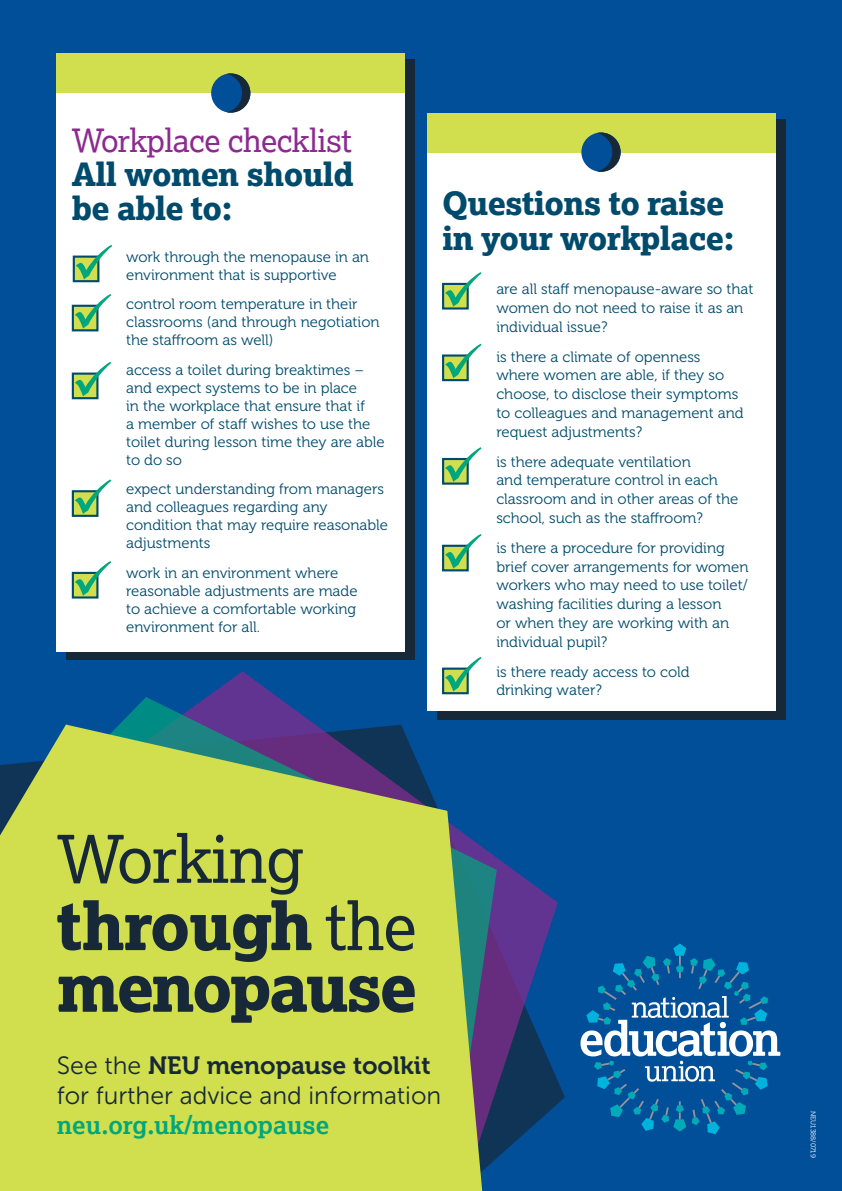
<style>
.page{position:relative;width:842px;height:1191px;background:#014e99}
.page>*{position:absolute;margin:0;border:0;box-sizing:border-box;transform-origin:0 0}
.t1{font:800 31.9px/34.1px "Lexia";letter-spacing:-.02em;color:#004b6c}
.t2{font:31.9px "Lexia";letter-spacing:-.02em;color:#8c2a90}
.t3{font:24.9px/29.9px "Museo Sans 300";color:#172938}
.t4{font:700 24.9px "Lexia";color:#00a77d}
.t5{font:15px/18.7px "Museo 300";color:#004b6c}
.t6{font:7px "Museo 300";color:#fff}
.s1{font-family:"Museo 700"}
</style>
<div class="page">
<div style="left:66px;top:60px;width:348px;height:600px;background:#172938"></div>
<div style="left:57px;top:54px;width:348px;height:597px;background:#fff"></div>
<div style="left:57px;top:53px;width:348px;height:40px;background:#d1de4d"></div>
<svg style="left:207px;top:671px;width:351px;height:487px"></svg>
<svg style="left:120px;top:697px;width:377px;height:494px"></svg>
<svg style="left:0;top:724px;width:482px;height:467px;background:#b2c456"></svg>
<svg style="left:580px;top:943px;width:200px;height:191px"></svg>
<svg style="left:58px;top:975px;width:357px;height:47px;background:#728242"></svg>
<svg style="left:57px;top:900px;width:357px;height:62px;background:#8e9d45"></svg>
<svg style="left:57px;top:833px;width:246px;height:61px;background:#9ead47"></svg>
<div style="left:437px;top:120px;width:348px;height:600px;background:#172938"></div>
<div style="left:427px;top:113px;width:348px;height:597px;background:#fff"></div>
<div style="left:211px;top:73px;width:39px;height:40px;background:#014e99;border-radius:50%"></div>
<svg style="left:227px;top:73px;width:23px;height:40px"></svg>
<svg style="left:73px;top:255px;width:26px;height:27px"></svg>
<svg style="left:76px;top:245px;width:36px;height:34px"></svg>
<svg style="left:72px;top:305px;width:26px;height:26px"></svg>
<svg style="left:75px;top:294px;width:36px;height:34px"></svg>
<svg style="left:72px;top:372px;width:26px;height:27px"></svg>
<svg style="left:75px;top:362px;width:36px;height:34px"></svg>
<svg style="left:72px;top:490px;width:26px;height:27px"></svg>
<svg style="left:75px;top:479px;width:36px;height:35px"></svg>
<svg style="left:72px;top:572px;width:26px;height:26px"></svg>
<svg style="left:75px;top:561px;width:36px;height:35px"></svg>
<svg style="left:442px;top:283px;width:27px;height:26px"></svg>
<svg style="left:445px;top:272px;width:36px;height:35px"></svg>
<svg style="left:442px;top:354px;width:27px;height:27px"></svg>
<svg style="left:445px;top:344px;width:36px;height:34px"></svg>
<svg style="left:442px;top:458px;width:27px;height:26px"></svg>
<svg style="left:445px;top:447px;width:36px;height:35px"></svg>
<svg style="left:442px;top:545px;width:27px;height:26px"></svg>
<svg style="left:445px;top:534px;width:36px;height:34px"></svg>
<svg style="left:442px;top:667px;width:27px;height:27px"></svg>
<svg style="left:445px;top:657px;width:36px;height:34px"></svg>
<div style="left:427px;top:113px;width:348px;height:39px;background:#d1de4d"></div>
<div style="left:581px;top:132px;width:40px;height:40px;background:#014e99;border-radius:50%"></div>
<svg style="left:597px;top:132px;width:24px;height:40px"></svg>
<p class="t2" style="left:72px;top:120px;width:281px">Workplace checklist</p>
<p class="t1" style="left:72px;top:156px;width:283px">All women should be able to:</p>
<p class="t5" style="left:126px;top:248px;width:244px;line-height:18px">work through the menopause in an environment that is supportive</p>
<p class="t5" style="left:126px;top:296px;width:255px;line-height:18px">control room temperature in their classrooms (and through negotiation the staffroom as well)</p>
<p class="t5" style="left:126px;top:361px;width:260px;line-height:18px">access a toilet during breaktimes – and expect systems to be in place<br>in the workplace that ensure that if<br>a member of staff wishes to use the toilet during lesson time they are able to do so</p>
<p class="t5" style="left:126px;top:480px;width:263px;line-height:18px">expect understanding from managers and colleagues regarding any condition that may require reasonable adjustments</p>
<p class="t5" style="left:126px;top:564px;width:233px;line-height:18px">work in an environment where reasonable adjustments are made to achieve a comfortable working environment for all.</p>
<p class="t1" style="left:442px;top:186px;width:294px;line-height:34.8px">Questions to raise in your workplace:</p>
<p class="t5" style="left:496px;top:280px;width:259px">are all staff menopause-aware so that women do not need to raise it as an individual issue?</p>
<p class="t5" style="left:496px;top:347px;width:249px">is there a climate of openness where women are able, if they so choose, to disclose their symptoms to colleagues and management and request adjustments?</p>
<p class="t5" style="left:496px;top:452px;width:243px">is there adequate ventilation<br>and temperature control in each classroom and in other areas of the school, such as the staffroom?</p>
<p class="t5" style="left:496px;top:539px;width:254px">is there a procedure for providing brief cover arrangements for women workers who may need to use toilet/ washing facilities during a lesson<br>or when they are working with an individual pupil?</p>
<p class="t5" style="left:496px;top:662px;width:195px">is there ready access to cold drinking water?</p>
<p class="t3" style="left:57px;top:1051px;width:386px">See the <span class="s1">NEU menopause toolkit </span>for further advice and information</p>
<p class="t4" style="left:57px;top:1109px;width:274px">neu.org.uk/menopause</p>
<p class="t6" style="left:817px;top:1111px;width:48px;rotate:90deg">NEU1388/0719</p>
</div>
